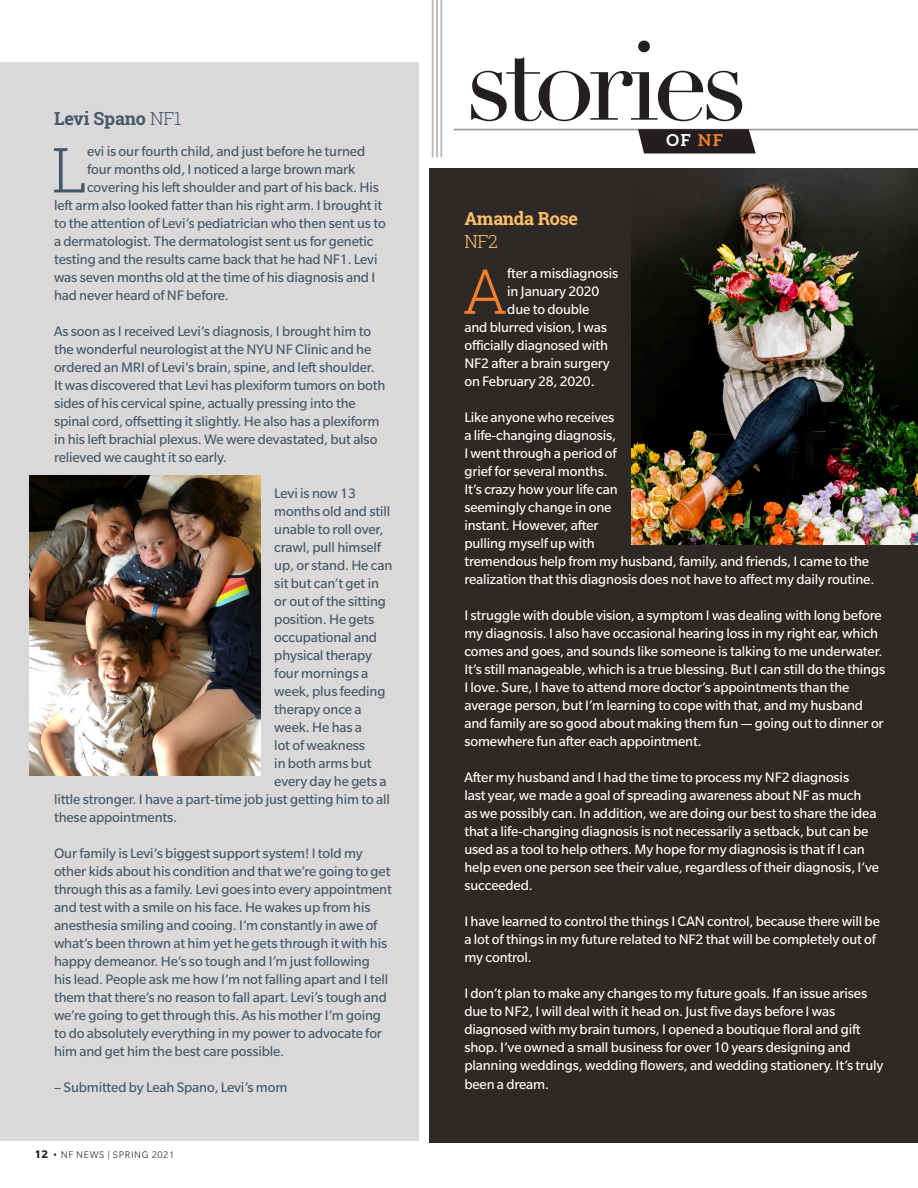
<style>
.page{position:relative;width:918px;height:1188px;background:#fff}
.page>*{position:absolute;margin:0;border:0;box-sizing:border-box;transform-origin:0 0}
.t1{font:110.7px "Didot";letter-spacing:-.07em;color:#231f20}
.t2{font:300 62.4px "Roboto Slab";color:#43596a}
.t3{font:300 62.4px "Roboto Slab";color:#f47f2f}
.t4{font:700 18px "Roboto Slab";letter-spacing:-.01em;color:#43596a}
.t5{font:700 18px "Roboto Slab";letter-spacing:-.02em;color:#fdc06b}
.t6{font:300 18px "Roboto Slab";color:#fdc06b}
.t7{font:700 16.5px "Aleo";color:#fff}
.t8{font:15px/18px "Slate Pro";letter-spacing:-.01em;color:#43596a}
.t9{font:15px/18px "Slate Pro";letter-spacing:-.01em;color:#fff}
.t10{font:300 10.5px "Slate Pro";letter-spacing:.06em;color:#231f20}
.s1{font-weight:300}
.s2{font-weight:700;font-size:12px}
.s3{color:#f47f2f}
</style>
<div class="page">
<hr style="left:454px;top:129px;width:464px;height:1px;background:#9a9288">
<svg style="left:638px;top:129px;width:118px;height:24px;background:#302c2d"></svg>
<div style="left:430px;top:168px;width:488px;height:975px;background:#2e2926"></div>
<div style="left:0;top:63px;width:418px;height:1078px;background:#dad8d8"></div>
<hr style="left:440px;top:0;width:2px;height:158px;background:#9a9288">
<hr style="left:436px;top:0;width:2px;height:158px;background:#9a9288">
<hr style="left:432px;top:0;width:1px;height:158px;background:#9a9288">
<img style="left:29px;top:475px;width:231px;height:301px">
<img style="left:631px;top:168px;width:287px;height:376px">
<p class="t4" style="left:54px;top:106px;width:129px">Levi Spano <span class="s1">NF1</span></p>
<h2 class="t2" style="left:52px;top:127px;width:37px">L</h2>
<p class="t8" style="left:87px;top:143px;width:280px">evi is our fourth child, and just before he turned</p>
<p class="t8" style="left:87px;top:161px;width:270px">four months old, I noticed a large brown mark</p>
<p class="t8" style="left:87px;top:179px;width:293px">covering his left shoulder and part of his back. His</p>
<p class="t8" style="left:54px;top:197px;width:330px">left arm also looked fatter than his right arm. I brought it</p>
<p class="t8" style="left:54px;top:215px;width:333px">to the attention of Levi’s pediatrician who then sent us to</p>
<p class="t8" style="left:54px;top:233px;width:321px">a dermatologist. The dermatologist sent us for genetic</p>
<p class="t8" style="left:54px;top:251px;width:325px">testing and the results came back that he had NF1. Levi</p>
<p class="t8" style="left:54px;top:269px;width:323px">was seven months old at the time of his diagnosis and I</p>
<p class="t8" style="left:54px;top:287px;width:176px">had never heard of NF before.</p>
<p class="t8" style="left:54px;top:323px;width:333px">As soon as I received Levi’s diagnosis, I brought him to the wonderful neurologist at the NYU NF Clinic and he ordered an MRI of Levi’s brain, spine, and left shoulder.<br>It was discovered that Levi has plexiform tumors on both sides of his cervical spine, actually pressing into the spinal cord, offsetting it slightly. He also has a plexiform in his left brachial plexus. We were devastated, but also relieved we caught it so early.</p>
<p class="t8" style="left:274px;top:485px;width:83px">Levi is now 13</p>
<p class="t8" style="left:274px;top:503px;width:118px">months old and still</p>
<p class="t8" style="left:274px;top:521px;width:111px">unable to roll over,</p>
<p class="t8" style="left:274px;top:539px;width:108px">crawl, pull himself</p>
<p class="t8" style="left:274px;top:557px;width:120px">up, or stand. He can</p>
<p class="t8" style="left:274px;top:575px;width:106px">sit but can’t get in</p>
<p class="t8" style="left:274px;top:593px;width:113px">or out of the sitting</p>
<p class="t8" style="left:274px;top:611px;width:102px">position. He gets</p>
<p class="t8" style="left:274px;top:629px;width:104px">occupational and</p>
<p class="t8" style="left:274px;top:647px;width:99px">physical therapy</p>
<p class="t8" style="left:274px;top:665px;width:96px">four mornings a</p>
<p class="t8" style="left:274px;top:683px;width:113px">week, plus feeding</p>
<p class="t8" style="left:274px;top:701px;width:89px">therapy once a</p>
<p class="t8" style="left:274px;top:719px;width:89px">week. He has a</p>
<p class="t8" style="left:274px;top:737px;width:92px">lot of weakness</p>
<p class="t8" style="left:274px;top:755px;width:99px">in both arms but</p>
<p class="t8" style="left:274px;top:773px;width:114px">every day he gets a</p>
<p class="t8" style="left:54px;top:791px;width:337px">little stronger. I have a part-time job just getting him to all</p>
<p class="t8" style="left:54px;top:809px;width:125px">these appointments.</p>
<p class="t8" style="left:54px;top:845px;width:339px">Our family is Levi’s biggest support system! I told my other kids about his condition and that we’re going to get through this as a family. Levi goes into every appointment and test with a smile on his face. He wakes up from his anesthesia smiling and cooing. I’m constantly in awe of what’s been thrown at him yet he gets through it with his happy demeanor. He’s so tough and I’m just following<br>his lead. People ask me how I’m not falling apart and I tell them that there’s no reason to fall apart. Levi’s tough and we’re going to get through this. As his mother I’m going to do absolutely everything in my power to advocate for him and get him the best care possible.</p>
<p class="t8" style="left:54px;top:1079px;width:235px">– Submitted by Leah Spano, Levi’s mom</p>
<p class="t10" style="left:35px;top:1150px;width:141px"><span class="s2">12</span> • NF NEWS | SPRING 2021</p>
<h1 class="t1" style="left:465px;top:15px;width:284px">stories</h1>
<p class="t7" style="left:667px;top:131px;width:58px">OF <span class="s3">NF</span></p>
<p class="t5" style="left:464px;top:207px;width:115px">Amanda Rose</p>
<p class="t6" style="left:464px;top:229px;width:35px">NF2</p>
<h2 class="t3" style="left:463px;top:248px;width:47px">A</h2>
<p class="t9" style="left:507px;top:264px;width:113px">fter a misdiagnosis</p>
<p class="t9" style="left:507px;top:282px;width:94px">in January 2020</p>
<p class="t9" style="left:507px;top:300px;width:84px">due to double</p>
<p class="t9" style="left:464px;top:318px;width:144px">and blurred vision, I was</p>
<p class="t9" style="left:464px;top:336px;width:145px">officially diagnosed with</p>
<p class="t9" style="left:464px;top:354px;width:147px">NF2 after a brain surgery</p>
<p class="t9" style="left:464px;top:372px;width:132px">on February 28, 2020.</p>
<p class="t9" style="left:464px;top:408px;width:411px">Like anyone who receives<br>a life-changing diagnosis,<br>I went through a period of<br>grief for several months.<br>It’s crazy how your life can<br>seemingly change in one<br>instant. However, after<br>pulling myself up with<br>tremendous help from my husband, family, and friends, I came to the realization that this diagnosis does not have to affect my daily routine.</p>
<p class="t9" style="left:464px;top:606px;width:422px">I struggle with double vision, a symptom I was dealing with long before my diagnosis. I also have occasional hearing loss in my right ear, which comes and goes, and sounds like someone is talking to me underwater.<br>It’s still manageable, which is a true blessing. But I can still do the things I love. Sure, I have to attend more doctor’s appointments than the average person, but I’m learning to cope with that, and my husband and family are so good about making them fun — going out to dinner or somewhere fun after each appointment.</p>
<p class="t9" style="left:464px;top:768px;width:416px">After my husband and I had the time to process my NF2 diagnosis<br>last year, we made a goal of spreading awareness about NF as much<br>as we possibly can. In addition, we are doing our best to share the idea that a life-changing diagnosis is not necessarily a setback, but can be used as a tool to help others. My hope for my diagnosis is that if I can help even one person see their value, regardless of their diagnosis, I’ve succeeded.</p>
<p class="t9" style="left:464px;top:912px;width:417px">I have learned to control the things I CAN control, because there will be a lot of things in my future related to NF2 that will be completely out of my control.</p>
<p class="t9" style="left:464px;top:984px;width:421px">I don’t plan to make any changes to my future goals. If an issue arises due to NF2, I will deal with it head on. Just five days before I was diagnosed with my brain tumors, I opened a boutique floral and gift shop. I’ve owned a small business for over 10 years designing and planning weddings, wedding flowers, and wedding stationery. It’s truly</p>
<p class="t9" style="left:464px;top:1075px;width:86px">been a dream.</p>
</div>
